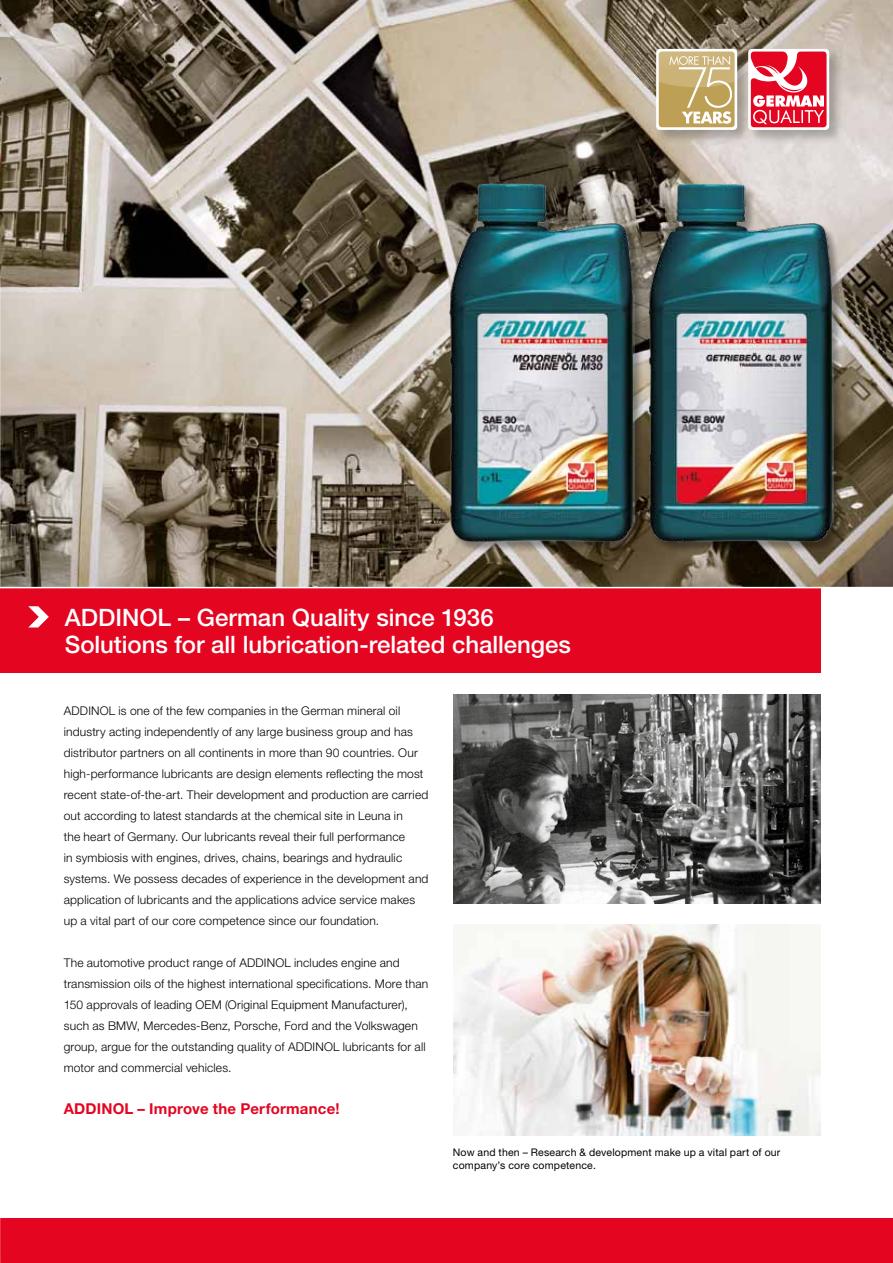
<style>
.page{position:relative;width:893px;height:1263px;background:#fff}
.page>*{position:absolute;margin:0;border:0;box-sizing:border-box;transform-origin:0 0}
.t1{font:500 24px/27px "Helvetica Neue LT Pro";color:#fff}
.t2{font:700 15px "Helvetica Neue LT Pro";letter-spacing:.015em;color:#e40521}
.t3{font:300 12px/21px "Helvetica Neue LT Pro";letter-spacing:.015em;color:#000}
.t4{font:10.5px/13.5px "Helvetica Neue LT Pro";letter-spacing:.02em;color:#000}
</style>
<div class="page">
<div style="left:0;top:1219px;width:893px;height:44px;background:#e40521"></div>
<img style="left:1px;top:0;width:892px;height:587px">
<svg style="left:0;top:0;width:1px;height:959px"></svg>
<svg style="left:0;top:672px;width:1px;height:591px"></svg>
<div style="left:0;top:588px;width:821px;height:84px;background:#e40521"></div>
<svg style="left:28px;top:606px;width:21px;height:21px"></svg>
<img style="left:453px;top:694px;width:368px;height:210px">
<img style="left:453px;top:925px;width:368px;height:210px">
<hr style="left:0;top:587px;width:893px;height:1px;background:#fff">
<div style="left:654px;top:47px;width:190px;height:98px;background:#000;opacity:.25"></div>
<svg style="left:656px;top:49px;width:81px;height:81px"></svg>
<svg style="left:748px;top:49px;width:81px;height:81px"></svg>
<svg style="left:751px;top:52px;width:75px;height:75px"></svg>
<div style="left:659px;top:52px;width:76px;height:75px;background:#be9f56;border-radius:3px"></div>
<svg style="left:659px;top:52px;width:76px;height:72px"></svg>
<div style="left:451px;top:186px;width:193px;height:367px;background:#000;opacity:.35"></div>
<img style="left:448px;top:183px;width:186px;height:360px">
<div style="left:650px;top:186px;width:193px;height:367px;background:#000;opacity:.35"></div>
<img style="left:647px;top:183px;width:186px;height:360px">
<h1 class="t1" style="left:65px;top:603px;width:508px">ADDINOL – German Quality since 1936<br>Solutions for all lubrication-related challenges</h1>
<p class="t3" style="left:64px;top:700px;width:366px">ADDINOL is one of the few companies in the German mineral oil industry acting independently of any large business group and has distributor partners on all continents in more than 90 countries. Our high-performance lubricants are design elements reflecting the most recent state-of-the-art. Their development and production are carried out according to latest standards at the chemical site in Leuna in<br>the heart of Germany. Our lubricants reveal their full performance<br>in symbiosis with engines, drives, chains, bearings and hydraulic systems. We possess decades of experience in the development and application of lubricants and the applications advice service makes up a vital part of our core competence since our foundation.</p>
<p class="t3" style="left:64px;top:952px;width:366px">The automotive product range of ADDINOL includes engine and transmission oils of the highest international specifications. More than 150 approvals of leading OEM (Original Equipment Manufacturer), such as BMW, Mercedes-Benz, Porsche, Ford and the Volkswagen group, argue for the outstanding quality of ADDINOL lubricants for all motor and commercial vehicles.</p>
<p class="t2" style="left:64px;top:1099px;width:277px">ADDINOL – Improve the Performance!</p>
<p class="t4" style="left:453px;top:1145px;width:329px">Now and then – Research &amp; development make up a vital part of our company’s core competence.</p>
</div>
